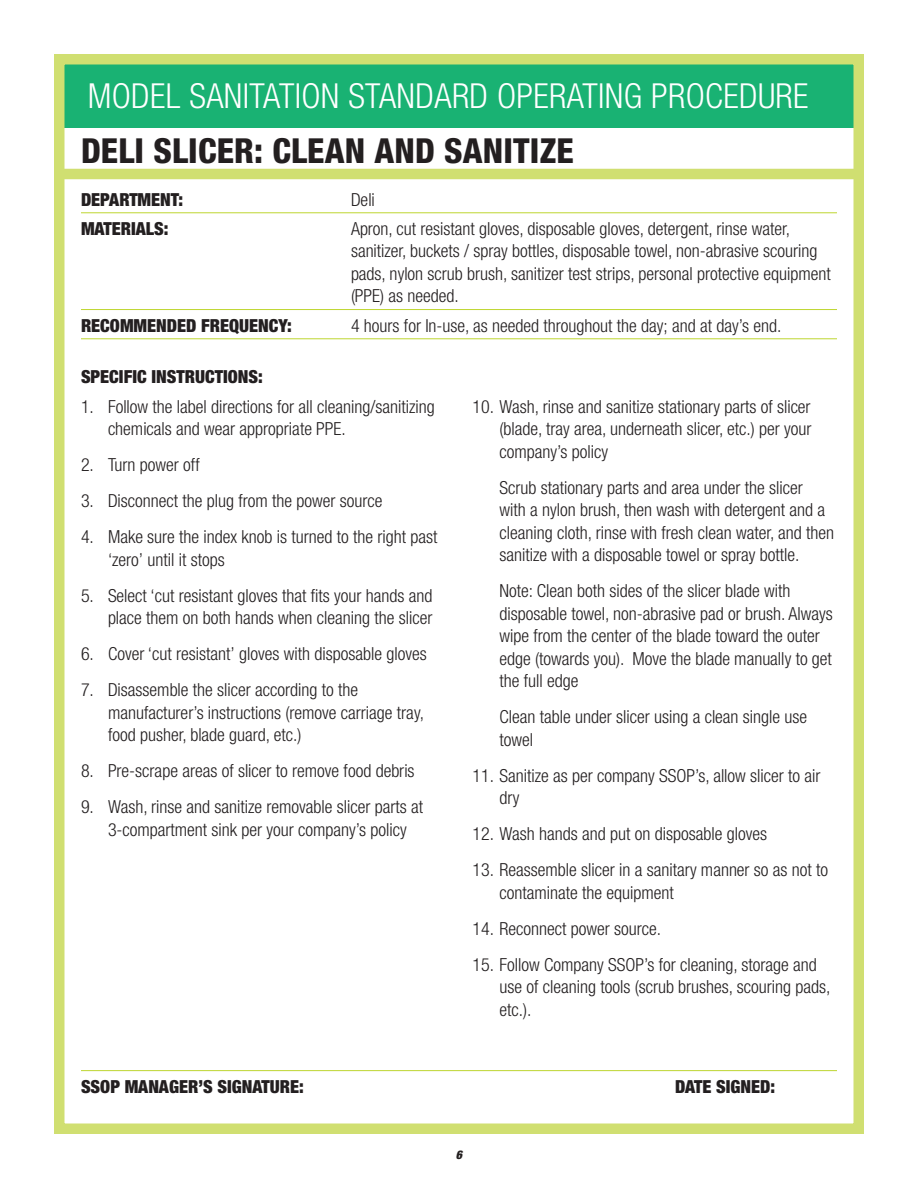
<style>
.page{position:relative;width:918px;height:1188px;background:#fff}
.page>*{position:absolute;margin:0;border:0;box-sizing:border-box;transform-origin:0 0}
.t1{font:300 condensed 34.5px "Helvetica Neue";letter-spacing:.12em;color:#fff}
.t2{font:800 condensed 34.5px "Helvetica Neue";letter-spacing:.005em;color:#231f20}
.t3{font:300 condensed 18px/22.5px "Helvetica Neue";color:#231f20}
.t4{font:900 condensed 18px "Helvetica Neue";color:#231f20}
.t5{font:italic 900 condensed 12px "Helvetica Neue";color:#231f20}
</style>
<div class="page">
<div style="left:54px;top:61px;width:810px;height:67px;background:#19b273"></div>
<div style="left:54px;top:54px;width:810px;height:1080px;border:10px solid #d0df71"></div>
<hr style="left:81px;top:212px;width:756px;height:1px;background:#bed630">
<hr style="left:81px;top:309px;width:756px;height:1px;background:#bed630">
<hr style="left:81px;top:338px;width:756px;height:1px;background:#bed630">
<hr style="left:81px;top:1070px;width:756px;height:1px;background:#bed630">
<div style="left:54px;top:169px;width:810px;height:10px;background:#d0df71"></div>
<h1 class="t1" style="left:88px;top:76px;width:722px">Model Sanitation Standard Operating Procedure</h1>
<h1 class="t2" style="left:81px;top:129px;width:494px">DELI SLICER: CLEAN AND SANITIZE</h1>
<p class="t4" style="left:81px;top:188px;width:104px">DEPARTMENT:</p>
<p class="t3" style="left:351px;top:188px;width:25px">Deli</p>
<p class="t4" style="left:81px;top:217px;width:89px">MATERIALS:</p>
<p class="t3" style="left:351px;top:217px;width:481px">Apron, cut resistant gloves, disposable gloves, detergent, rinse water, sanitizer, buckets / spray bottles, disposable towel, non-abrasive scouring pads, nylon scrub brush, sanitizer test strips, personal protective equipment (PPE) as needed.</p>
<p class="t4" style="left:81px;top:314px;width:212px">RECOMMENDED FREQUENCY:</p>
<p class="t3" style="left:351px;top:314px;width:432px">4 hours for In-use, as needed throughout the day; and at day’s end.</p>
<p class="t4" style="left:81px;top:366px;width:183px">SPECIFIC INSTRUCTIONS:</p>
<p class="t3" style="left:108px;top:395px;width:328px;text-indent:-27px">1. Follow the label directions for all cleaning/sanitizing chemicals and wear appropriate PPE.</p>
<p class="t3" style="left:81px;top:453px;width:120px">2. Turn power off</p>
<p class="t3" style="left:81px;top:489px;width:303px">3. Disconnect the plug from the power source</p>
<p class="t3" style="left:108px;top:525px;width:331px;text-indent:-27px">4. Make sure the index knob is turned to the right past ‘zero’ until it stops</p>
<p class="t3" style="left:81px;top:584px;width:353px;text-align:right">5. Select ‘cut resistant gloves that fits your hands and place them on both hands when cleaning the slicer</p>
<p class="t3" style="left:81px;top:642px;width:347px">6. Cover ‘cut resistant’ gloves with disposable gloves</p>
<p class="t3" style="left:108px;top:678px;width:318px;text-indent:-27px">7. Disassemble the slicer according to the manufacturer’s instructions (remove carriage tray, food pusher, blade guard, etc.)</p>
<p class="t3" style="left:81px;top:759px;width:335px">8. Pre-scrape areas of slicer to remove food debris</p>
<p class="t3" style="left:81px;top:795px;width:344px;text-align:center">9. Wash, rinse and sanitize removable slicer parts at<br>3-compartment sink per your company’s policy</p>
<p class="t3" style="left:500px;top:395px;width:313px;text-align:justify;text-indent:-27px">10. Wash, rinse and sanitize stationary parts of slicer (blade, tray area, underneath slicer, etc.) per your company’s policy</p>
<p class="t3" style="left:500px;top:476px;width:336px">Scrub stationary parts and area under the slicer<br>with a nylon brush, then wash with detergent and a cleaning cloth, rinse with fresh clean water, and then sanitize with a disposable towel or spray bottle.</p>
<p class="t3" style="left:500px;top:579px;width:335px">Note: Clean both sides of the slicer blade with disposable towel, non-abrasive pad or brush. Always wipe from the center of the blade toward the outer edge (towards you). Move the blade manually to get the full edge</p>
<p class="t3" style="left:500px;top:705px;width:309px">Clean table under slicer using a clean single use towel</p>
<p class="t3" style="left:500px;top:764px;width:323px;text-indent:-27px">11. Sanitize as per company SSOP’s, allow slicer to air dry</p>
<p class="t3" style="left:472px;top:822px;width:296px">12. Wash hands and put on disposable gloves</p>
<p class="t3" style="left:500px;top:858px;width:330px;text-indent:-27px">13. Reassemble slicer in a sanitary manner so as not to contaminate the equipment</p>
<p class="t3" style="left:472px;top:917px;width:190px">14. Reconnect power source.</p>
<p class="t3" style="left:500px;top:953px;width:333px;text-indent:-27px">15. Follow Company SSOP’s for cleaning, storage and use of cleaning tools (scrub brushes, scouring pads, etc.).</p>
<p class="t4" style="left:81px;top:1075px;width:224px">SSOP MANAGER’S SIGNATURE:</p>
<p class="t4" style="left:675px;top:1075px;width:102px">DATE SIGNED:</p>
<p class="t5" style="left:456px;top:1147px;width:8px">6</p>
</div>
